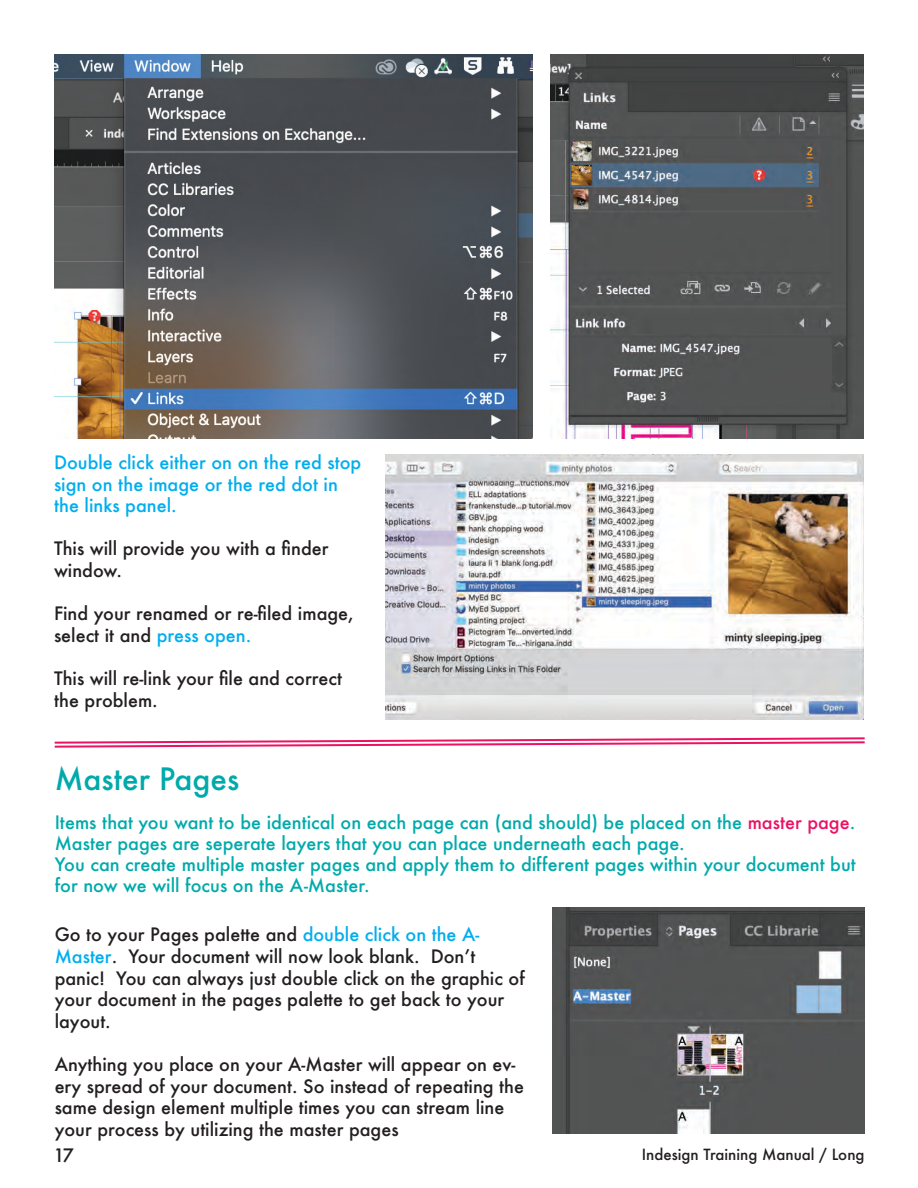
<style>
.page{position:relative;width:918px;height:1188px;background:#fff}
.page>*{position:absolute;margin:0;border:0;box-sizing:border-box;transform-origin:0 0}
.t1{font:500 30px "Futura";color:#00aaab}
.t2{font:500 18px/21.6px "Futura";color:#231f20}
.t3{font:500 18px/21px "Futura";color:#00aaab}
.t4{font:500 18px/21.6px "Futura";color:#00aeef}
.t5{font:500 15px "Futura";color:#231f20}
.s1{color:#00aeef}
.s2{color:#ed1162}
</style>
<div class="page">
<img style="left:54px;top:55px;width:479px;height:383px">
<img style="left:551px;top:55px;width:313px;height:383px">
<img style="left:385px;top:454px;width:479px;height:265px">
<img style="left:552px;top:907px;width:313px;height:227px">
<svg style="left:54px;top:737px;width:811px;height:11px"></svg>
<p class="t4" style="left:54px;top:451px;width:309px">Double click either on on the red stop sign on the image or the red dot in the links panel.</p>
<p class="t2" style="left:54px;top:538px;width:276px">This will provide you with a finder window.</p>
<p class="t2" style="left:54px;top:602px;width:301px">Find your renamed or re-filed image, select it and <span class="s1">press open.</span></p>
<p class="t2" style="left:54px;top:667px;width:290px">This will re-link your file and correct the problem.</p>
<p class="t1" style="left:55px;top:759px;width:186px">Master Pages</p>
<p class="t3" style="left:55px;top:812px;width:802px">Items that you want to be identical on each page can (and should) be placed on the <span class="s2">master page</span>.</p>
<p class="t3" style="left:55px;top:833px;width:632px">Master pages are seperate layers that you can place underneath each page.</p>
<p class="t3" style="left:55px;top:854px;width:803px">You can create multiple master pages and apply them to different pages within your document but for now we will focus on the A-Master.</p>
<p class="t2" style="left:55px;top:924px;width:472px">Go to your Pages palette and <span class="s1">double click on the A-Master</span>. Your document will now look blank. Don’t panic! You can always just double click on the graphic of your document in the pages palette to get back to your layout.</p>
<p class="t2" style="left:55px;top:1053px;width:471px">Anything you place on your A-Master will appear on ev&shy;ery spread of your document. So instead of repeating the same design element multiple times you can stream line your process by utilizing the master pages</p>
<p class="t2" style="left:53px;top:1145px;width:22px">17</p>
<p class="t5" style="left:642px;top:1144px;width:224px">Indesign Training Manual / Long</p>
</div>
